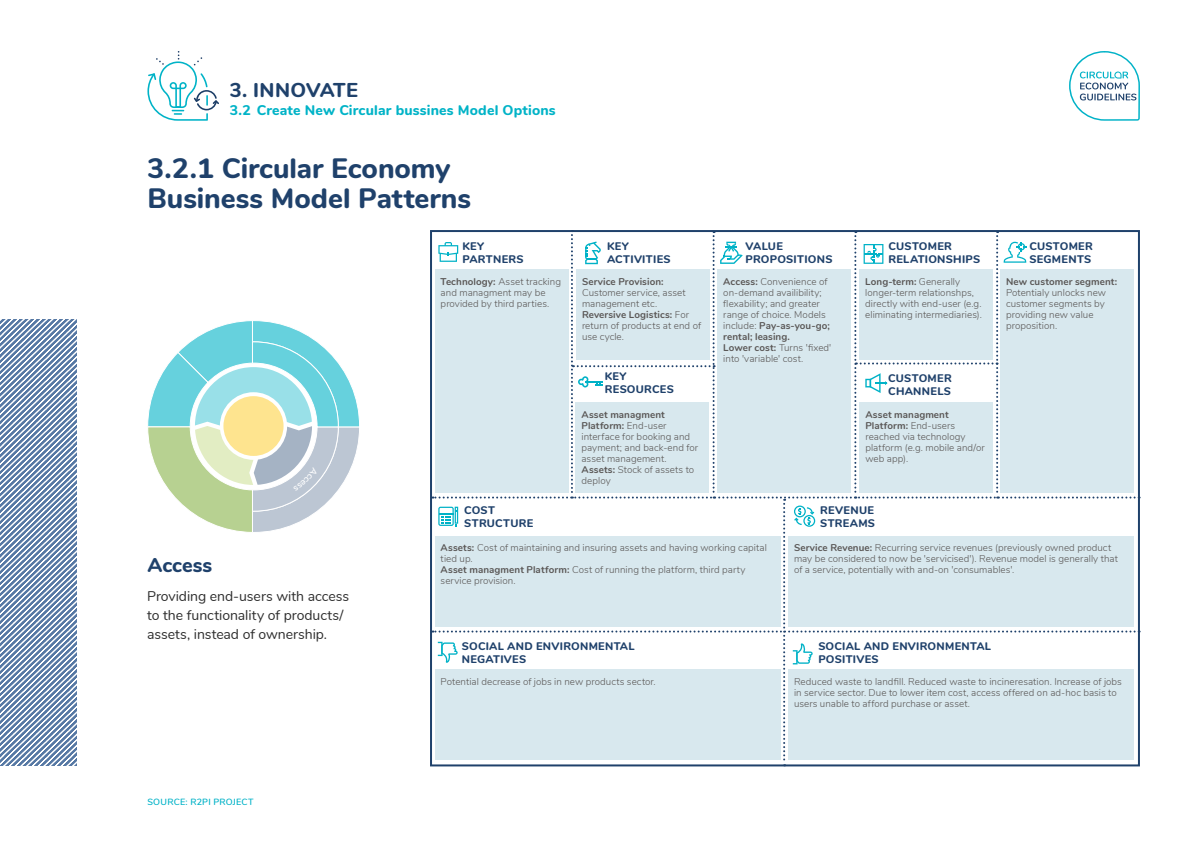
<style>
.page{position:relative;width:1191px;height:842px;background:#fff}
.page>*{position:absolute;margin:0;border:0;box-sizing:border-box;transform-origin:0 0}
.t1{font:800 28px/30px "Nunito";color:#1f416b}
.t2{font:800 20px "Nunito";color:#1f416b}
.t3{font:14px/19px "Nunito";letter-spacing:-.005em;color:#2e2e2e}
.t4{font:800 14px "Nunito";letter-spacing:.01em;color:#00b3c7}
.t5{font:800 11px/13px "Nunito";letter-spacing:.025em;color:#1f416b}
.t6{font:300 9.8px/11px "Nunito";letter-spacing:.005em;color:#5a5756}
.t7{font:700 9.8px "Nunito";letter-spacing:.005em;color:#5a5756}
.t8{font:600 9px "Nunito";letter-spacing:.025em;color:#00b2c7}
.s1{font-weight:700}
</style>
<div class="page">
<svg style="left:1069px;top:51px;width:71px;height:70px"></svg>
<svg style="left:432px;top:230px;width:707px;height:536px"></svg>
<svg style="left:0;top:319px;width:77px;height:447px"></svg>
<svg style="left:147px;top:51px;width:72px;height:70px"></svg>
<svg style="left:148px;top:321px;width:211px;height:211px"></svg>
<h2 class="t2" style="left:230px;top:75px;width:130px">3. INNOVATE</h2>
<h3 class="t4" style="left:230px;top:100px;width:328px">3.2 Create New Circular bussines Model Options</h3>
<h1 class="t1" style="left:147px;top:151px;width:325px">3.2.1 Circular Economy<br>Business Model Patterns</h1>
<p class="t5" style="left:462px;top:239px;width:63px">KEY<br>PARTNERS</p>
<p class="t6" style="left:440px;top:275px;width:122px"><span class="s1">Technology:</span> Asset tracking and managment may be provided by third parties.</p>
<p class="t5" style="left:607px;top:239px;width:65px">KEY<br>ACTIVITIES</p>
<p class="t5" style="left:888px;top:239px;width:93px">CUSTOMER<br>RELATIONSHIPS</p>
<p class="t5" style="left:745px;top:239px;width:88px">VALUE<br>PROPOSITIONS</p>
<p class="t7" style="left:582px;top:274px;width:83px">Service Provision:</p>
<p class="t6" style="left:582px;top:286px;width:121px">Customer service, asset management etc.<br><span class="s1">Reversive Logistics:</span> For return of products at end of use cycle.</p>
<p class="t5" style="left:605px;top:369px;width:71px">KEY<br>RESOURCES</p>
<p class="t6" style="left:723px;top:275px;width:110px"><span class="s1">Access:</span> Convenience of on-demand availibility; flexability; and greater range of choice. Models include: <span class="s1">Pay-as-you-go; rental; leasing.<br>Lower cost:</span> Turns 'fixed' into 'variable' cost.</p>
<p class="t6" style="left:865px;top:275px;width:118px"><span class="s1">Long-term:</span> Generally longer-term relationshps, directly with end-user (e.g. eliminating intermediaries).</p>
<p class="t5" style="left:888px;top:371px;width:65px">CUSTOMER<br>CHANNELS</p>
<p class="t5" style="left:1029px;top:239px;width:65px">CUSTOMER<br>SEGMENTS</p>
<p class="t7" style="left:1006px;top:274px;width:113px">New customer segment:</p>
<p class="t6" style="left:1006px;top:286px;width:102px">Potentialy unlocks new customer segments by providing new value proposition.</p>
<p class="t6" style="left:581px;top:409px;width:118px"><span class="s1">Asset managment<br>Platform:</span> End-user interface for booking and payment; and back-end for asset management.<br><span class="s1">Assets:</span> Stock of assets to deploy</p>
<p class="t6" style="left:865px;top:409px;width:121px"><span class="s1">Asset managment<br>Platform:</span> End-users reached via technology platform (e.g. mobile and/or web app).</p>
<p class="t5" style="left:464px;top:503px;width:71px">COST<br>STRUCTURE</p>
<p class="t5" style="left:820px;top:503px;width:56px">REVENUE<br>STREAMS</p>
<h2 class="t2" style="left:147px;top:550px;width:66px">Access</h2>
<h3 class="t3" style="left:147px;top:586px;width:204px">Providing end-users with access to the functionality of products/ assets, instead of ownership.</h3>
<p class="t8" style="left:147px;top:795px;width:108px">SOURCE: R2PI PROJECT</p>
<p class="t6" style="left:440px;top:542px;width:328px"><span class="s1">Assets:</span> Cost of maintaining and insuring assets and having working capital tied up.<br><span class="s1">Asset managment Platform:</span> Cost of running the platform, third party service provision.</p>
<p class="t5" style="left:462px;top:639px;width:174px">SOCIAL AND ENVIRONMENTAL<br>NEGATIVES</p>
<p class="t6" style="left:794px;top:542px;width:325px"><span class="s1">Service Revenue:</span> Recurring service revenues (previously owned product may be considered to now be 'servicised'). Revenue model is generally that of a service, potentially with and-on 'consumables'.</p>
<p class="t5" style="left:818px;top:639px;width:174px">SOCIAL AND ENVIRONMENTAL<br>POSITIVES</p>
<p class="t6" style="left:440px;top:675px;width:216px">Potential decrease of jobs in new products sector.</p>
<p class="t6" style="left:794px;top:675px;width:329px">Reduced waste to landfill. Reduced waste to incineresation. Increase of jobs in service sector. Due to lower item cost, access offered on ad-hoc basis to users unable to afford purchase or asset.</p>
</div>
